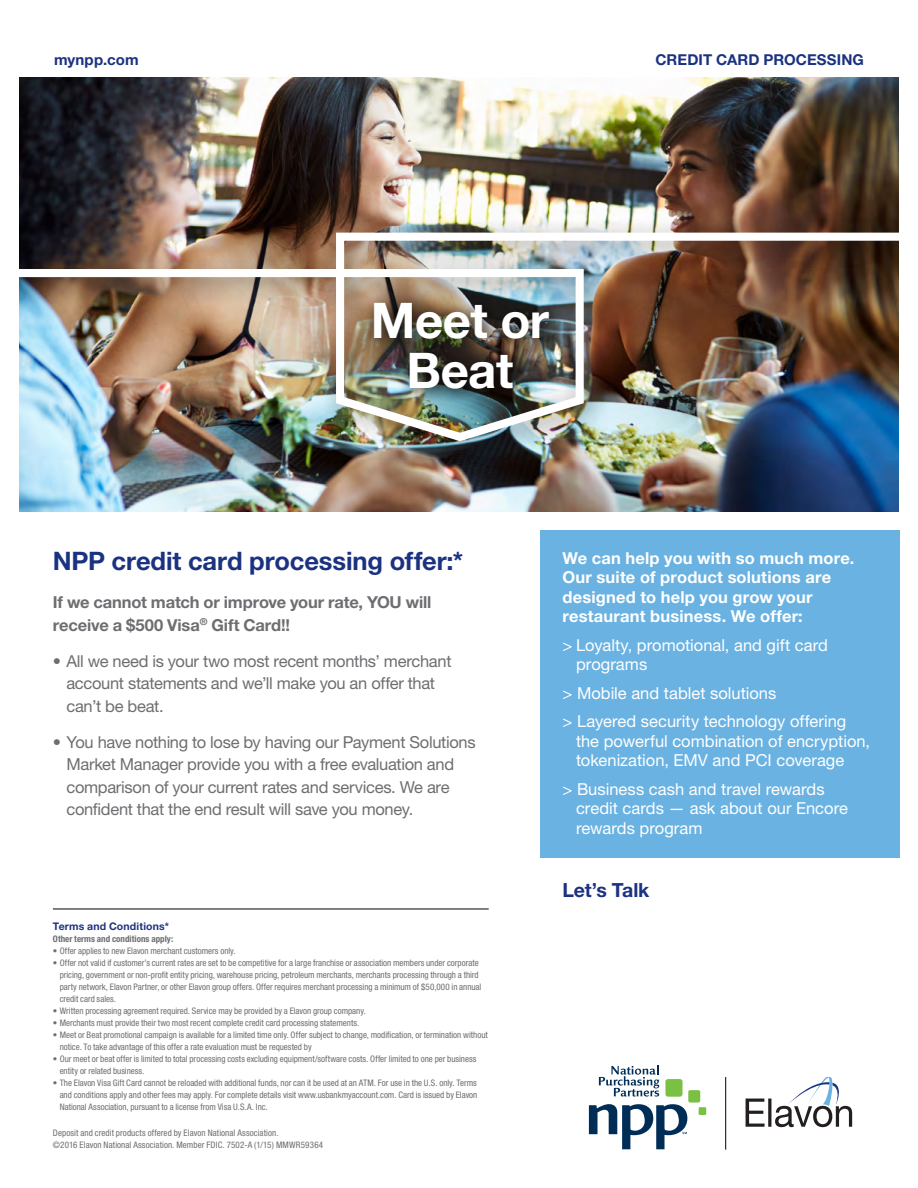
<style>
.page{position:relative;width:918px;height:1188px;background:#fff}
.page>*{position:absolute;margin:0;border:0;box-sizing:border-box;transform-origin:0 0}
.t1{font:700 49.2px/50.7px "Helvetica Neue LT Std";letter-spacing:-.01em;color:#fff;text-align:center}
.t2{font:700 25.5px "Helvetica Neue LT Std";letter-spacing:-.005em;color:#1b3281}
.t3{font:700 19.5px "Helvetica Neue LT Std";letter-spacing:-.01em;color:#1b3281}
.t4{font:16.5px/22.5px "Helvetica Neue LT Std";letter-spacing:-.02em;color:#6d6e71}
.t5{font:16.5px/19.5px "Helvetica Neue LT Std";color:#fff}
.t6{font:700 16.5px/19.5px "Helvetica Neue LT Std";letter-spacing:.01em;color:#fff}
.t7{font:700 16.5px/22.5px "Helvetica Neue LT Std";letter-spacing:-.01em;color:#6d6e71}
.t8{font:700 15px "Helvetica Neue LT Std";letter-spacing:.005em;color:#1b3281}
.t9{font:700 10.5px "Helvetica Neue LT Std";letter-spacing:.015em;color:#1b3281}
.t10{font:condensed 9px/12px "Helvetica Neue LT Std";color:#6d6e71}
.t11{font:700 condensed 9px "Helvetica Neue";letter-spacing:.005em;color:#6d6e71}
</style>
<div class="page">
<img style="left:19px;top:78px;width:880px;height:434px">
<hr style="left:53px;top:909px;width:436px;height:1px;background:#000">
<div style="left:665px;top:1079px;width:18px;height:18px;background:#7ac143;border-radius:3px"></div>
<div style="left:688px;top:1090px;width:12px;height:13px;background:#7ac143;border-radius:2px"></div>
<div style="left:699px;top:1107px;width:7px;height:8px;background:#7ac143"></div>
<svg style="left:599px;top:1065px;width:60px;height:32px"></svg>
<svg style="left:589px;top:1104px;width:98px;height:45px"></svg>
<hr style="left:725px;top:1077px;width:1px;height:73px;background:#000">
<div style="left:540px;top:530px;width:359px;height:328px;background:#6ab2e2"></div>
<div style="left:0;top:217px;width:918px;height:252px;background:#000;opacity:.48"></div>
<img style="left:19px;top:229px;width:880px;height:218px">
<div style="left:364px;top:292px;width:199px;height:110px;background:#000;opacity:.5"></div>
<div style="left:0;top:66px;width:19px;height:447px;background:#fff"></div>
<div style="left:899px;top:66px;width:19px;height:447px;background:#fff"></div>
<svg style="left:746px;top:1077px;width:106px;height:50px"></svg>
<h3 class="t8" style="left:54px;top:50px;width:86px">mynpp.com</h3>
<h3 class="t8" style="left:655px;top:50px;width:210px">CREDIT CARD PROCESSING</h3>
<h1 class="t1" style="left:371px;top:294px;width:180px">Meet or<br>Beat</h1>
<h2 class="t2" style="left:53px;top:545px;width:412px">NPP credit card processing offer:*</h2>
<h3 class="t7" style="left:53px;top:591px;width:380px">If we cannot match or improve your rate, YOU will receive a $500 Visa<sup>®</sup> Gift Card!!</h3>
<h3 class="t4" style="left:66px;top:649px;width:387px;text-indent:-13px">• All we need is your two most recent months’ merchant account statements and we’ll make you an offer that can’t be beat.</h3>
<h3 class="t4" style="left:66px;top:730px;width:411px;text-indent:-13px">• You have nothing to lose by having our Payment Solutions Market Manager provide you with a free evaluation and comparison of your current rates and services. We are confident that the end result will save you money.</h3>
<p class="t9" style="left:53px;top:920px;width:118px">Terms and Conditions*</p>
<p class="t11" style="left:53px;top:933px;width:122px">Other terms and conditions apply:</p>
<p class="t10" style="left:53px;top:945px;width:184px">• Offer applies to new Elavon merchant customers only.</p>
<p class="t10" style="left:60px;top:957px;width:423px;text-indent:-7px">• Offer not valid if customer’s current rates are set to be competitive for a large franchise or association members under corporate pricing, government or non-profit entity pricing, warehouse pricing, petroleum merchants, merchants processing through a third party network, Elavon Partner, or other Elavon group offers. Offer requires merchant processing a minimum of $50,000 in annual credit card sales.</p>
<p class="t10" style="left:53px;top:1005px;width:314px">• Written processing agreement required. Service may be provided by a Elavon group company.</p>
<p class="t10" style="left:53px;top:1017px;width:308px">• Merchants must provide their two most recent complete credit card processing statements.</p>
<p class="t10" style="left:60px;top:1029px;width:430px;text-indent:-7px">• Meet or Beat promotional campaign is available for a limited time only. Offer subject to change, modification, or termination without notice. To take advantage of this offer a rate evaluation must be requested by</p>
<p class="t10" style="left:60px;top:1053px;width:418px;text-indent:-7px">• Our meet or beat offer is limited to total processing costs excluding equipment/software costs. Offer limited to one per business entity or related business.</p>
<p class="t10" style="left:60px;top:1077px;width:419px;text-align:justify;text-indent:-7px">• The Elavon Visa Gift Card cannot be reloaded with additional funds, nor can it be used at an ATM. For use in the U.S. only. Terms and conditions apply and other fees may apply. For complete details visit www.usbankmyaccount.com. Card is issued by Elavon National Association, pursuant to a license from Visa U.S.A. Inc.</p>
<p class="t10" style="left:53px;top:1127px;width:272px">Deposit and credit products offered by Elavon National Association.<br>©2016 Elavon National Association. Member FDIC. 7502-A (1/15) MMWR59364</p>
<h3 class="t6" style="left:563px;top:548px;width:294px">We can help you with so much more.<br>Our suite of product solutions are designed to help you grow your restaurant business. We offer:</h3>
<h3 class="t5" style="left:576px;top:635px;width:253px;text-indent:-13px">&gt; Loyalty, promotional, and gift card programs</h3>
<h3 class="t5" style="left:563px;top:678px;width:285px;line-height:28.3px">&gt; Mobile and tablet solutions<br>&gt; Layered security technology offering</h3>
<h3 class="t5" style="left:576px;top:731px;width:296px">the powerful combination of encryption, tokenization, EMV and PCI coverage</h3>
<h3 class="t5" style="left:576px;top:779px;width:274px;text-indent:-13px">&gt; Business cash and travel rewards credit cards — ask about our Encore rewards program</h3>
<h3 class="t3" style="left:563px;top:878px;width:88px">Let’s Talk</h3>
</div>
